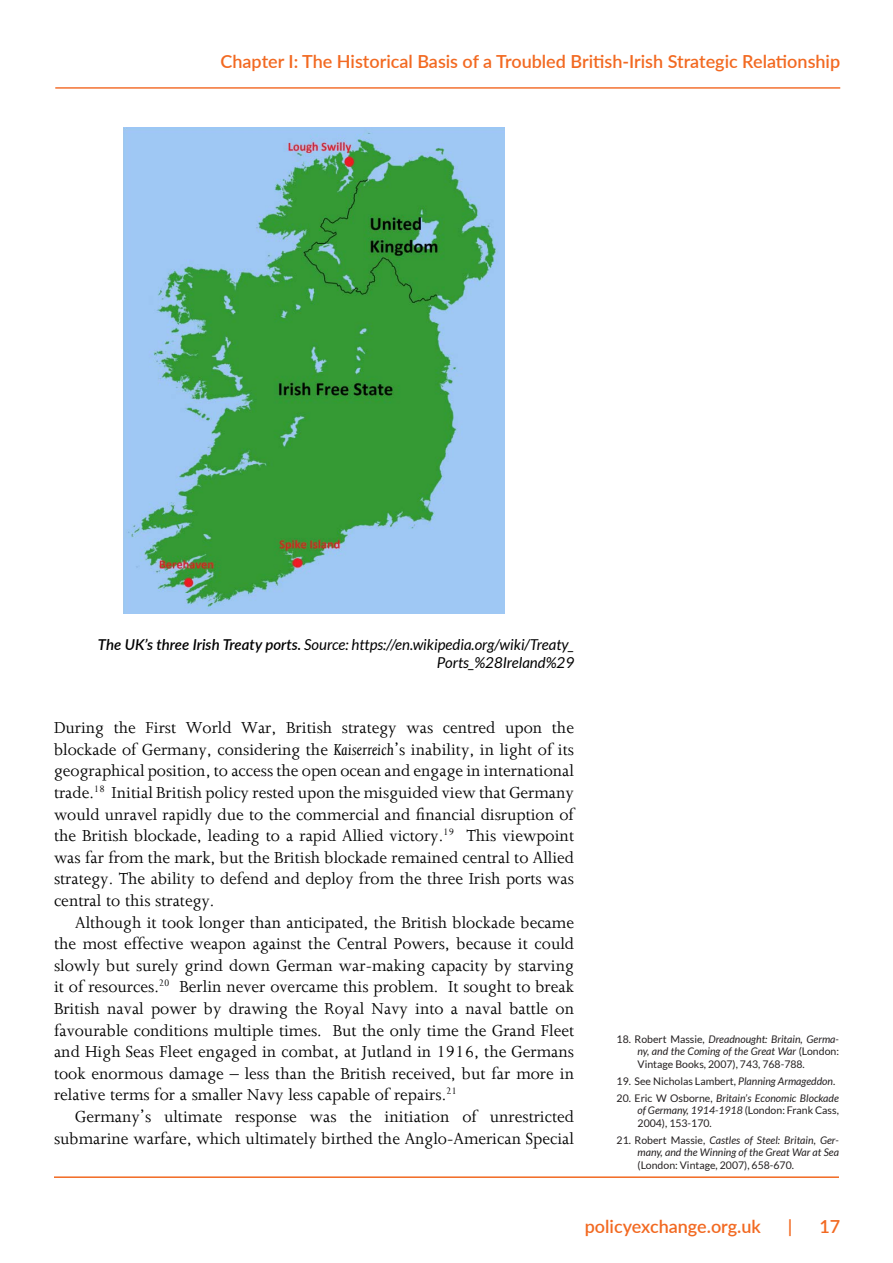
<style>
.page{position:relative;width:893px;height:1263px;background:#fff}
.page>*{position:absolute;margin:0;border:0;box-sizing:border-box;transform-origin:0 0}
.Main_body{font:18px/21.6px "Joanna";color:#000;text-align:justify}
.First_para_body{font:18px/21.6px "Joanna";color:#000;text-align:justify}
.t1{font:600 18px "Lato";color:#f26921}
.Figure_caption{font:italic 15px/18px "Lato";color:#000;text-align:right}
.t2{font:10.5px/12.6px "Lato";color:#231f20;text-align:justify}
.t3{font:italic 10.5px/12.6px "Lato";color:#231f20;text-align:justify}
.s1{font-weight:600}
.s2{font-style:italic}
.s3{font-style:normal}
</style>
<div class="page">
<hr style="left:55px;top:87px;width:785px;height:2px;background:#f37130">
<hr style="left:54px;top:1176px;width:785px;height:2px;background:#f26921">
<img style="left:124px;top:128px;width:380px;height:485px">
<p class="t1" style="left:221px;top:49px;width:621px">Chapter I: The Historical Basis of a Troubled British-Irish Strategic Relationship</p>
<p class="Figure_caption" style="left:98px;top:636px;width:478px"><span class="s1">The UK’s three Irish Treaty ports.</span> Source: https://en.wikipedia.org/wiki/Treaty_<br>Ports_%28Ireland%29</p>
<p class="First_para_body" style="left:54px;top:717px;width:522px">During the First World War, British strategy was centred upon the blockade of Germany, considering the <span class="s2">Kaiserreich</span>’s inability, in light of its geographical position, to access the open ocean and engage in international trade.<sup>18</sup> Initial British policy rested upon the misguided view that Germany would unravel rapidly due to the commercial and financial disruption of the British blockade, leading to a rapid Allied victory.<sup>19</sup> This viewpoint was far from the mark, but the British blockade remained central to Allied strategy. The ability to defend and deploy from the three Irish ports was central to this strategy.</p>
<p class="Main_body" style="left:54px;top:911px;width:522px;text-indent:21px">Although it took longer than anticipated, the British blockade became the most effective weapon against the Central Powers, because it could slowly but surely grind down German war-making capacity by starving it of resources.<sup>20</sup> Berlin never overcame this problem. It sought to break British naval power by drawing the Royal Navy into a naval battle on favourable conditions multiple times. But the only time the Grand Fleet and High Seas Fleet engaged in combat, at Jutland in 1916, the Germans took enormous damage – less than the British received, but far more in relative terms for a smaller Navy less capable of repairs.<sup>21</sup></p>
<p class="Main_body" style="left:54px;top:1105px;width:522px;text-align:right">Germany’s ultimate response was the initiation of unrestricted submarine warfare, which ultimately birthed the Anglo-American Special</p>
<p class="t2" style="left:638px;top:1032px;width:203px;text-indent:-21px">18. Robert Massie, <span class="s2">Dreadnought: Britain, Germa&shy;ny, and the Coming of the Great War</span> (London:<br>Vintage Books, 2007), 743, 768-788.</p>
<p class="t2" style="left:617px;top:1074px;width:220px">19. See Nicholas Lambert, <span class="s2">Planning Armageddon</span>.</p>
<p class="t2" style="left:638px;top:1091px;width:203px;text-indent:-21px">20. Eric W Osborne, <span class="s2">Britain’s Economic Blockade of Germany, 1914-1918</span> (London: Frank Cass, 2004), 153-170.</p>
<p class="t3" style="left:638px;top:1134px;width:203px;text-indent:-21px"><span class="s3">21. Robert Massie,</span> Castles of Steel: Britain, Ger&shy;many, and the Winning of the Great War at Sea <span class="s3">(London: Vintage, 2007), 658-670.</span></p>
<p class="t1" style="left:585px;top:1213px;width:178px">policyexchange.org.uk</p>
<p class="t1" style="left:788px;top:1213px;width:6px">|</p>
<p class="t1" style="left:819px;top:1213px;width:22px">17</p>
</div>
